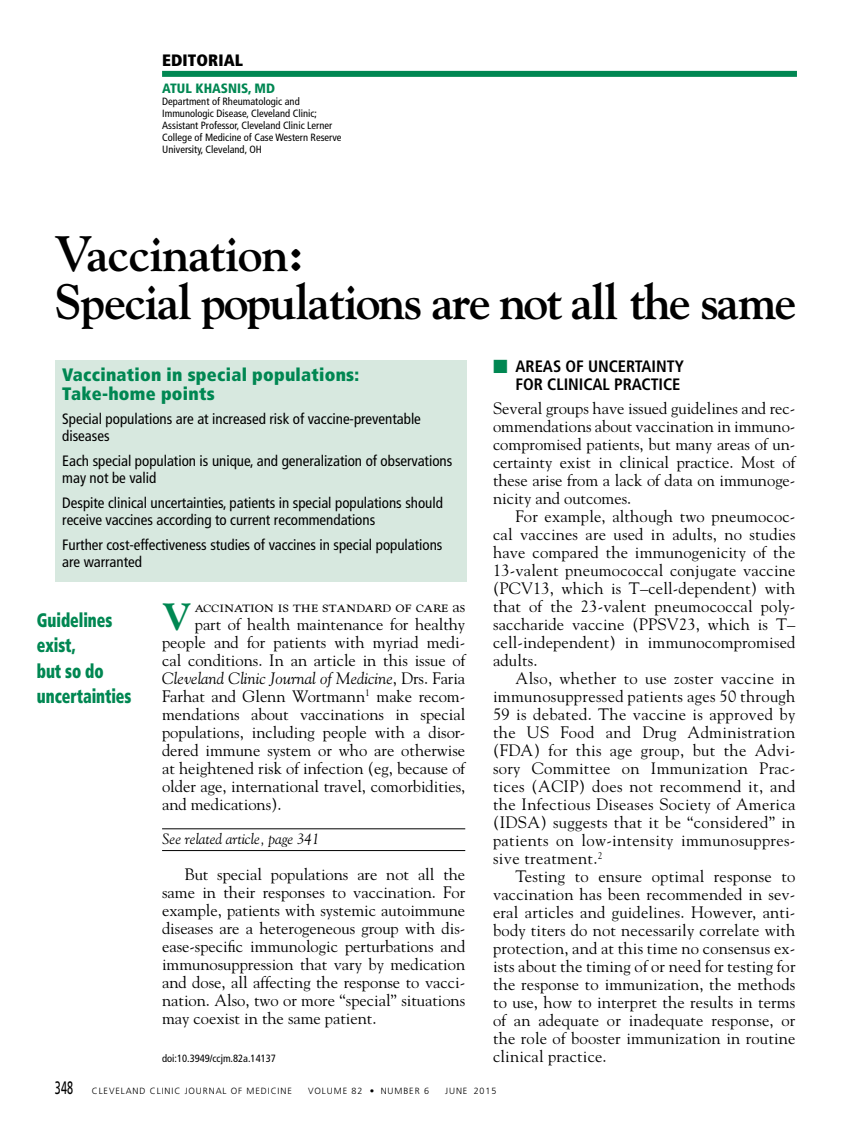
<style>
.page{position:relative;width:851px;height:1134px;background:#fff}
.page>*{position:absolute;margin:0;border:0;box-sizing:border-box;transform-origin:0 0}
.t1{font:700 49.5px/48px "Goudy Std";letter-spacing:-.025em;color:#000}
.t2{font:800 38.85px "Goudy Std";color:#008752;scale:.96 1}
.t3{font:900 condensed 19.5px/25.5px "Frutiger LT Std";letter-spacing:-.005em;color:#008752;scale:.8 1}
.t4{font:900 condensed 18px/19.5px "Frutiger LT Std";letter-spacing:.015em;color:#008752}
.t5{font:16.5px/18px "Goudy Std";color:#000;text-align:justify}
.t6{font:italic 16.5px "Goudy Std";color:#000}
.t7{font:700 condensed 16.5px/18px "Frutiger LT Std";color:#000;text-align:right}
.t8{font:900 condensed 16.5px "Frutiger LT Std";letter-spacing:.01em;color:#000}
.t9{font:condensed 15px/16.5px "Frutiger LT Std";color:#000}
.t10{font:italic 15px "Goudy Std";color:#000}
.t11{font:900 condensed 13.5px "Frutiger LT Std";color:#008752}
.t12{font:condensed 10.5px/12px "Frutiger LT Std";color:#000}
.t13{font:300 9px "Frutiger LT Std";letter-spacing:.1em;color:#000}
.s1{font-style:normal}
.s2{font-family:"Universal Std Newswith Comm Pi";font-weight:400;font-stretch:normal;color:#008752}
.s3{font-weight:400;font-size:18px}
</style>
<div class="page">
<hr style="left:162px;top:828px;width:303px;height:1px;background:#000">
<hr style="left:162px;top:850px;width:303px;height:1px;background:#000">
<div style="left:162px;top:71px;width:634px;height:6px;background:#008752"></div>
<div style="left:55px;top:360px;width:411px;height:221px;background:#d7e8df"></div>
<p class="t8" style="left:162px;top:51px;width:83px">EDITORIAL</p>
<p class="t11" style="left:162px;top:80px;width:114px">ATUL KHASNIS, MD</p>
<p class="t12" style="left:162px;top:96px;width:181px">Department of Rheumatologic and Immunologic Disease, Cleveland Clinic; Assistant Professor, Cleveland Clinic Lerner College of Medicine of Case Western Reserve University, Cleveland, OH</p>
<h1 class="t1" style="left:54px;top:230px;width:743px">Vaccination:<br>Special populations are not all the same</h1>
<p class="t4" style="left:62px;top:365px;width:298px">Vaccination in special populations:<br>Take-home points</p>
<p class="t9" style="left:62px;top:411px;width:360px">Special populations are at increased risk of vaccine-preventable diseases</p>
<p class="t9" style="left:62px;top:453px;width:391px">Each special population is unique, and generalization of observations may not be valid</p>
<p class="t9" style="left:62px;top:495px;width:382px">Despite clinical uncertainties, patients in special populations should receive vaccines according to current recommendations</p>
<p class="t9" style="left:62px;top:537px;width:382px">Further cost-effectiveness studies of vaccines in special populations are warranted</p>
<p class="t3" style="left:37px;top:607px;width:120px">Guidelines exist,<br>but so do uncertainties</p>
<h2 class="t2" style="left:162px;top:594px;width:32px">V</h2>
<p class="t5" style="left:195px;top:597px;width:272px">accination is the standard of care as</p>
<p class="t5" style="left:195px;top:615px;width:272px">part of health maintenance for healthy</p>
<p class="t5" style="left:162px;top:633px;width:304px">people and for patients with myriad medi-</p>
<p class="t5" style="left:162px;top:651px;width:306px">cal conditions. In an article in this issue of</p>
<p class="t6" style="left:162px;top:668px;width:305px">Cleveland Clinic Journal of Medicine<span class="s1">, Drs. Faria</span></p>
<p class="t5" style="left:162px;top:687px;width:304px">Farhat and Glenn Wortmann<sup>1</sup> make recom-</p>
<p class="t5" style="left:162px;top:705px;width:305px">mendations about vaccinations in special</p>
<p class="t5" style="left:162px;top:723px;width:305px">populations, including people with a disor-</p>
<p class="t5" style="left:162px;top:741px;width:304px">dered immune system or who are otherwise</p>
<p class="t5" style="left:162px;top:759px;width:306px">at heightened risk of infection (eg, because of</p>
<p class="t5" style="left:162px;top:777px;width:305px">older age, international travel, comorbidities,</p>
<p class="t5" style="left:162px;top:795px;width:121px">and medications).</p>
<p class="t10" style="left:162px;top:830px;width:159px">See related article, page 341</p>
<p class="t5" style="left:162px;top:865px;width:305px;text-indent:23px">But special populations are not all the same in their responses to vaccination. For example, patients with systemic autoimmune diseases are a heterogeneous group with dis&shy;ease-specific immunologic perturbations and immunosuppression that vary by medication and dose, all affecting the response to vacci&shy;nation. Also, two or more “special” situations may coexist in the same patient.</p>
<p class="t12" style="left:162px;top:1052px;width:115px">doi:10.3949/ccjm.82a.14137</p>
<p class="t7" style="left:493px;top:358px;width:192px"><span class="s2">■</span> AREAS OF UNCERTAINTY<br>FOR CLINICAL PRACTICE</p>
<p class="t5" style="left:493px;top:399px;width:305px">Several groups have issued guidelines and rec&shy;ommendations about vaccination in immuno&shy;compromised patients, but many areas of un&shy;certainty exist in clinical practice. Most of these arise from a lack of data on immunoge&shy;nicity and outcomes.</p>
<p class="t5" style="left:493px;top:507px;width:304px;text-indent:23px">For example, although two pneumococ&shy;cal vaccines are used in adults, no studies have compared the immunogenicity of the 13-valent pneumococcal conjugate vaccine (PCV13, which is T–cell-dependent) with that of the 23-valent pneumococcal poly&shy;saccharide vaccine (PPSV23, which is T– cell-independent) in immunocompromised adults.</p>
<p class="t5" style="left:493px;top:670px;width:304px;text-indent:23px">Also, whether to use zoster vaccine in immunosuppressed patients ages 50 through 59 is debated. The vaccine is approved by the US Food and Drug Administration (FDA) for this age group, but the Advi&shy;sory Committee on Immunization Prac&shy;tices (ACIP) does not recommend it, and the Infectious Diseases Society of America (IDSA) suggests that it be “considered” in patients on low-intensity immunosuppres&shy;sive treatment.<sup>2</sup></p>
<p class="t5" style="left:493px;top:867px;width:304px;text-indent:23px">Testing to ensure optimal response to vaccination has been recommended in sev&shy;eral articles and guidelines. However, anti&shy;body titers do not necessarily correlate with protection, and at this time no consensus ex&shy;ists about the timing of or need for testing for the response to immunization, the methods to use, how to interpret the results in terms of an adequate or inadequate response, or the role of booster immunization in routine clinical practice.</p>
<p class="t13" style="left:55px;top:1085px;width:239px"><span class="s3">348</span> CLEVELAND CLINIC JOURNAL OF MEDICINE</p>
<p class="t13" style="left:308px;top:1085px;width:122px">VOLUME 82 • NUMBER 6</p>
<p class="t13" style="left:445px;top:1085px;width:53px">JUNE 2015</p>
</div>
